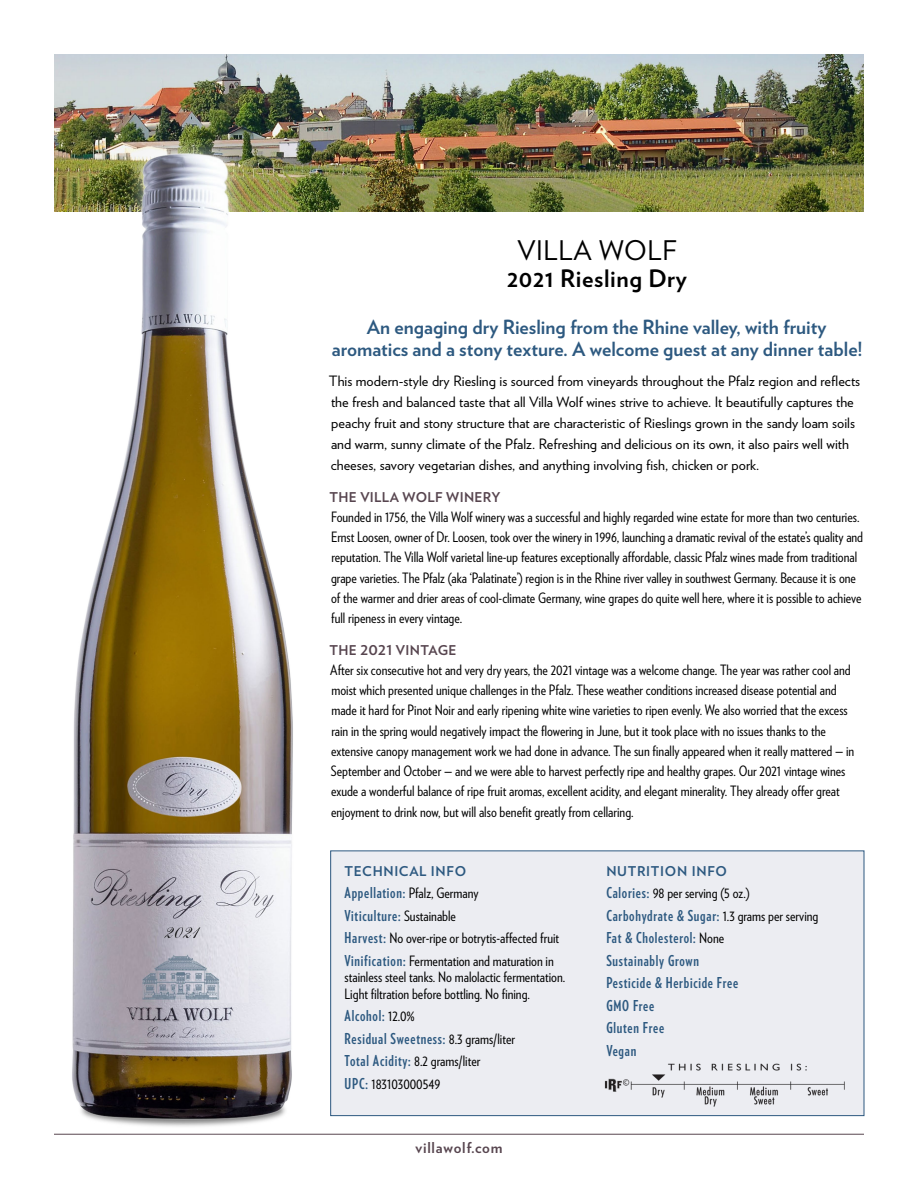
<style>
.page{position:relative;width:918px;height:1188px;background:#fff}
.page>*{position:absolute;margin:0;border:0;box-sizing:border-box;transform-origin:0 0}
.HD_1-V{font:27px "Verlag";letter-spacing:.025em;color:#000}
.HD_1A-V{font:700 24px "Verlag";letter-spacing:.025em;color:#000}
.Subhead_Description{font:700 19.5px/22.5px "Verlag";color:#2d5980;text-align:center}
.Tech_Info_Bullets{font:700 15px "Verlag Compressed";letter-spacing:.05em;color:#2d5980}
.t1{font:700 15px "Verlag";letter-spacing:.05em;color:#57454f}
.Text-Verlag_Condense{font:14.25px/20.2px "Verlag Condensed";color:#000}
.Text-Verlag{font:14.25px/21px "Verlag";color:#000}
.Tech_Info_Bullets-2{font:14.25px/16.5px "Verlag Condensed";color:#000}
.subhd_1{font:700 13.5px "Verlag";letter-spacing:.025em;color:#57454f}
.Subhead-Tech_Info{font:700 13.5px "Verlag";letter-spacing:.05em;color:#2d5980}
.Tech_Info_Bullets-3{font:700 13.5px "Verlag";letter-spacing:.05em;color:#2d5980}
.s1{font-family:"Verlag Compressed";font-weight:700;font-size:15px;color:#2d5980}
.s2{font-family:"Verlag Condensed";font-weight:400;font-size:14.25px;color:#000}
</style>
<div class="page">
<hr style="left:54px;top:1134px;width:810px;height:1px;background:#57454f">
<img style="left:54px;top:54px;width:810px;height:158px">
<div style="left:331px;top:851px;width:533px;height:265px;background:#ecedf2"></div>
<div style="left:330px;top:850px;width:534px;height:266px;border:1px solid #2d5980"></div>
<img style="left:604px;top:1063px;width:241px;height:44px">
<div style="left:52px;top:134px;width:262px;height:1010px;background:#fff;opacity:.75"></div>
<img style="left:54px;top:153px;width:258px;height:979px">
<p class="HD_1-V" style="left:517px;top:230px;width:161px">VILLA WOLF</p>
<p class="HD_1A-V" style="left:507px;top:260px;width:181px">2021 Riesling Dry</p>
<p class="Subhead_Description" style="left:332px;top:314px;width:532px">An engaging dry Riesling from the Rhine valley, with fruity aromatics and a stony texture. A welcome guest at any dinner table!</p>
<p class="Text-Verlag" style="left:329px;top:370px;width:533px">This modern-style dry Riesling is sourced from vineyards throughout the Pfalz region and reflects the fresh and balanced taste that all Villa Wolf wines strive to achieve. It beautifully captures the peachy fruit and stony structure that are characteristic of Rieslings grown in the sandy loam soils and warm, sunny climate of the Pfalz. Refreshing and delicious on its own, it also pairs well with cheeses, savory vegetarian dishes, and anything involving fish, chicken or pork.</p>
<p class="subhd_1" style="left:329px;top:486px;width:173px">THE VILLA WOLF WINERY</p>
<p class="Text-Verlag_Condense" style="left:331px;top:506px;width:534px">Founded in 1756, the Villa Wolf winery was a successful and highly regarded wine estate for more than two centuries.<br>Ernst Loosen, owner of Dr. Loosen, took over the winery in 1996, launching a dramatic revival of the estate’s quality and reputation. The Villa Wolf varietal line-up features exceptionally affordable, classic Pfalz wines made from traditional grape varieties. The Pfalz (aka ‘Palatinate’) region is in the Rhine river valley in southwest Germany. Because it is one of the warmer and drier areas of cool-climate Germany, wine grapes do quite well here, where it is possible to achieve full ripeness in every vintage.</p>
<p class="subhd_1" style="left:329px;top:639px;width:129px">THE 2021 VINTAGE</p>
<p class="Text-Verlag_Condense" style="left:330px;top:659px;width:526px">After six consecutive hot and very dry years, the 2021 vintage was a welcome change. The year was rather cool and moist which presented unique challenges in the Pfalz. These weather conditions increased disease potential and made it hard for Pinot Noir and early ripening white wine varieties to ripen evenly. We also worried that the excess rain in the spring would negatively impact the flowering in June, but it took place with no issues thanks to the extensive canopy management work we had done in advance. The sun finally appeared when it really mattered — in September and October — and we were able to harvest perfectly ripe and healthy grapes. Our 2021 vintage wines exude a wonderful balance of ripe fruit aromas, excellent acidity, and elegant minerality. They already offer great enjoyment to drink now, but will also benefit greatly from cellaring.</p>
<p class="Subhead-Tech_Info" style="left:345px;top:860px;width:123px">TECHNICAL INFO</p>
<p class="Tech_Info_Bullets-2" style="left:345px;top:884px;width:136px"><span class="s1">Appellation:</span> Pfalz, Germany</p>
<p class="Tech_Info_Bullets" style="left:345px;top:904px;width:113px">Viticulture: <span class="s2">Sustainable</span></p>
<p class="Tech_Info_Bullets-2" style="left:345px;top:929px;width:216px"><span class="s1">Harvest:</span> No over-ripe or botrytis-affected fruit</p>
<p class="Tech_Info_Bullets-2" style="left:345px;top:952px;width:222px"><span class="s1">Vinification:</span> Fermentation and maturation in stainless steel tanks. No malolactic fermentation.<br>Light filtration before bottling. No fining.</p>
<p class="Tech_Info_Bullets" style="left:345px;top:1005px;width:72px">Alcohol: <span class="s2">12.0%</span></p>
<p class="Tech_Info_Bullets" style="left:345px;top:1027px;width:172px">Residual Sweetness: <span class="s2">8.3 grams/liter</span></p>
<p class="Tech_Info_Bullets-2" style="left:345px;top:1052px;width:137px"><span class="s1">Total Acidity:</span> 8.2 grams/liter</p>
<p class="Tech_Info_Bullets-2" style="left:345px;top:1075px;width:97px"><span class="s1">UPC:</span> 183103000549</p>
<p class="t1" style="left:415px;top:1135px;width:89px">villawolf.com</p>
<p class="Tech_Info_Bullets-3" style="left:606px;top:860px;width:122px">NUTRITION INFO</p>
<p class="Tech_Info_Bullets-2" style="left:606px;top:884px;width:145px"><span class="s1">Calories:</span> 98 per serving (5 oz.)</p>
<p class="Tech_Info_Bullets" style="left:606px;top:904px;width:214px">Carbohydrate &amp; Sugar: <span class="s2">1.3 grams per serving</span></p>
<p class="Tech_Info_Bullets" style="left:606px;top:927px;width:119px">Fat &amp; Cholesterol: <span class="s2">None</span></p>
<p class="Tech_Info_Bullets" style="left:606px;top:949px;width:94px">Sustainably Grown</p>
<p class="Tech_Info_Bullets" style="left:606px;top:972px;width:133px">Pesticide &amp; Herbicide Free</p>
<p class="Tech_Info_Bullets" style="left:606px;top:994px;width:49px">GMO Free</p>
<p class="Tech_Info_Bullets" style="left:606px;top:1017px;width:59px">Gluten Free</p>
<p class="Tech_Info_Bullets" style="left:606px;top:1039px;width:31px">Vegan</p>
</div>
